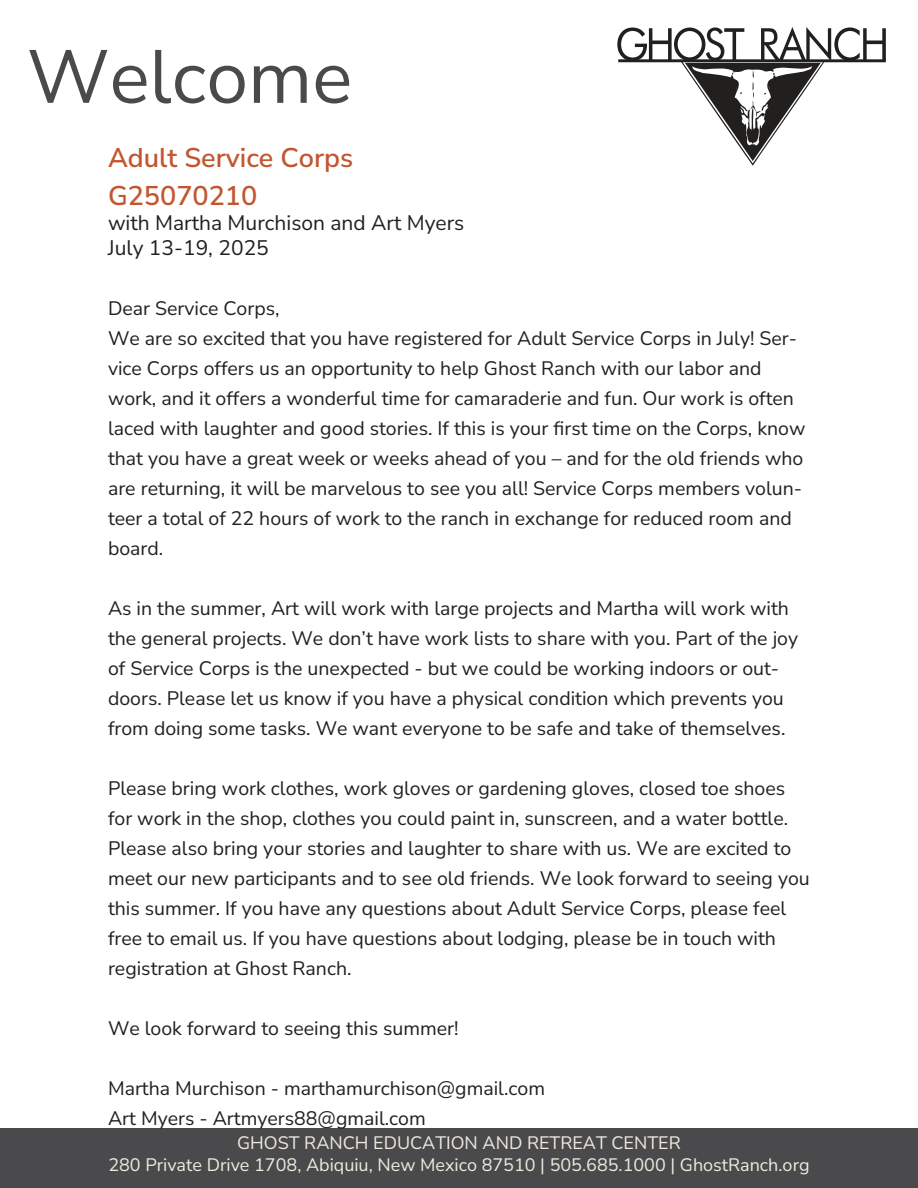
<style>
.page{position:relative;width:918px;height:1188px;background:#fff}
.page>*{position:absolute;margin:0;border:0;box-sizing:border-box;transform-origin:0 0}
.t1{font:200 75px "Nunito Sans 12 pt";color:#4a4a4c}
.t2{font:200 27px/37.5px "Nunito Sans 12 pt";color:#c25631}
.t3{font:200 21px/25.2px "Nunito Sans 12 pt";color:#221f1f}
.t4{font:200 19.5px/30px "Nunito Sans 12 pt";color:#221f1f}
.t5{font:200 18px/21.6px "Nunito Sans 12 pt";color:#efeade;text-align:center}
</style>
<div class="page">
<div style="left:0;top:1128px;width:918px;height:60px;background:#4a4a4c"></div>
<svg style="left:617px;top:27px;width:269px;height:139px"></svg>
<hr style="left:618px;top:61px;width:268px;height:1px;background:#221f1f">
<h1 class="t1" style="left:27px;top:46px;width:327px">Welcome</h1>
<h2 class="t2" style="left:108px;top:141px;width:247px">Adult Service Corps<br>G25070210</h2>
<p class="t3" style="left:108px;top:211px;width:358px">with Martha Murchison and Art Myers<br>July 13-19, 2025</p>
<p class="t4" style="left:108px;top:295px;width:699px">Dear Service Corps,<br>We are so excited that you have registered for Adult Service Corps in July! Ser&shy;vice Corps offers us an opportunity to help Ghost Ranch with our labor and work, and it offers a wonderful time for camaraderie and fun. Our work is often laced with laughter and good stories. If this is your first time on the Corps, know that you have a great week or weeks ahead of you – and for the old friends who are returning, it will be marvelous to see you all! Service Corps members volun&shy;teer a total of 22 hours of work to the ranch in exchange for reduced room and board.</p>
<p class="t4" style="left:108px;top:595px;width:692px">As in the summer, Art will work with large projects and Martha will work with the general projects. We don’t have work lists to share with you. Part of the joy of Service Corps is the unexpected - but we could be working indoors or out&shy;doors. Please let us know if you have a physical condition which prevents you from doing some tasks. We want everyone to be safe and take of themselves.</p>
<p class="t4" style="left:108px;top:775px;width:703px">Please bring work clothes, work gloves or gardening gloves, closed toe shoes for work in the shop, clothes you could paint in, sunscreen, and a water bottle.<br>Please also bring your stories and laughter to share with us. We are excited to meet our new participants and to see old friends. We look forward to seeing you this summer. If you have any questions about Adult Service Corps, please feel free to email us. If you have questions about lodging, please be in touch with registration at Ghost Ranch.</p>
<p class="t4" style="left:108px;top:1014px;width:352px">We look forward to seeing this summer!</p>
<p class="t4" style="left:108px;top:1074px;width:439px">Martha Murchison - marthamurchison@gmail.com<br>Art Myers - Artmyers88@gmail.com</p>
<p class="t5" style="left:108px;top:1134px;width:703px">GHOST RANCH EDUCATION AND RETREAT CENTER<br>280 Private Drive 1708, Abiquiu, New Mexico 87510 | 505.685.1000 | GhostRanch.org</p>
</div>
